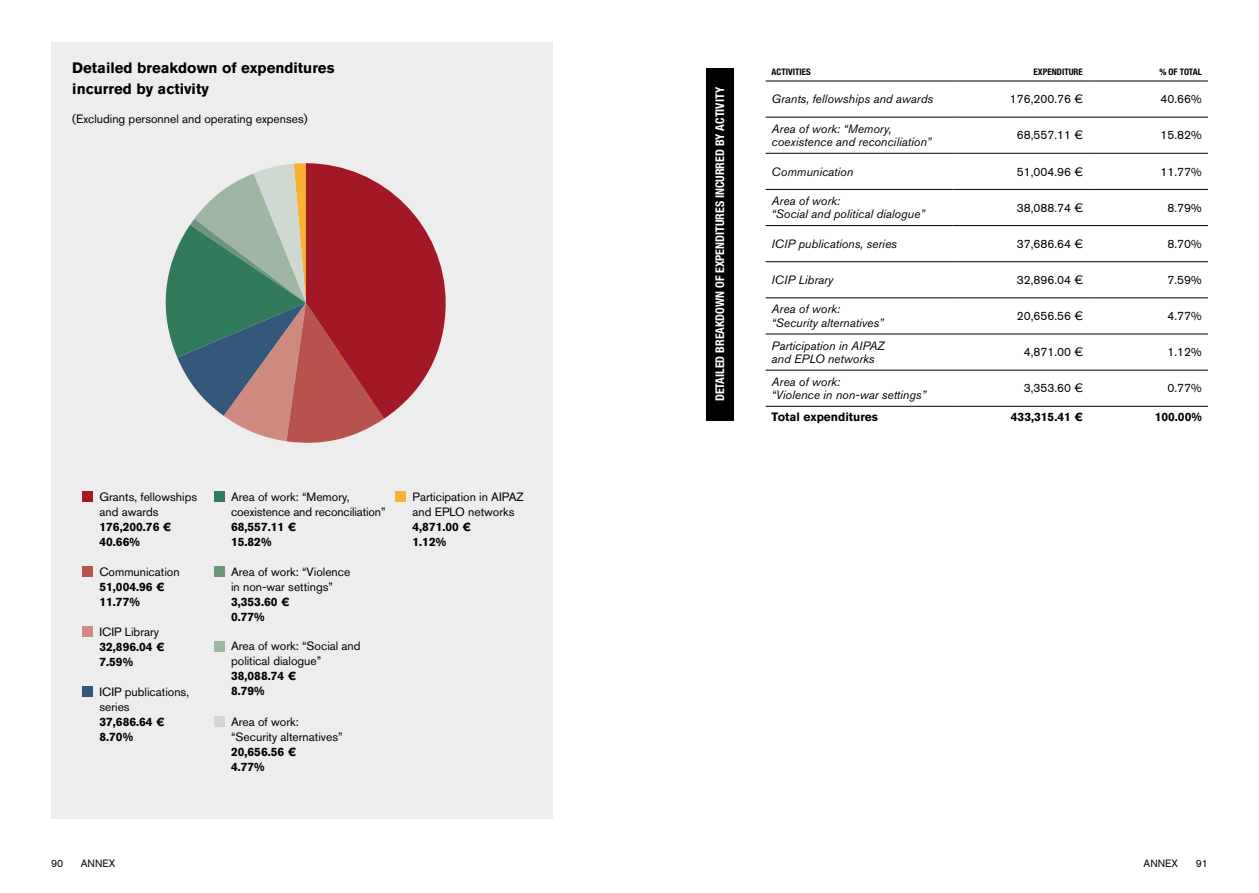
<style>
.page{position:relative;width:1259px;height:893px;background:#fff}
.page>*{position:absolute;margin:0;border:0;box-sizing:border-box;transform-origin:0 0}
.t1{font:700 15px/21px "Akzidenz Grotesk BQ";color:#000}
.t2{font:12px/15px "Akzidenz Grotesk BQ";color:#000}
.t3{font:italic 12px/13.5px "Akzidenz Grotesk BQ";color:#000}
.t4{font:700 12px/15px "Akzidenz Grotesk BQ";color:#000}
.t5{font:700 condensed 12px "Helvetica Neue LT Std";color:#fff}
.t6{font:10.5px "Akzidenz Grotesk BQ";color:#000}
.t7{font:700 condensed 9px "Helvetica Neue LT Std";color:#000}
</style>
<div class="page">
<div style="left:51px;top:43px;width:502px;height:776px;background:#ededed"></div>
<div style="left:82px;top:491px;width:11px;height:11px;background:#a21927"></div>
<div style="left:82px;top:626px;width:11px;height:11px;background:#ce8a7f"></div>
<div style="left:82px;top:566px;width:11px;height:11px;background:#b7524c"></div>
<div style="left:82px;top:686px;width:11px;height:11px;background:#34587c"></div>
<div style="left:214px;top:491px;width:11px;height:11px;background:#327a5c"></div>
<div style="left:214px;top:641px;width:11px;height:10px;background:#9fb6a5"></div>
<div style="left:214px;top:566px;width:11px;height:11px;background:#6d967e"></div>
<div style="left:214px;top:716px;width:11px;height:11px;background:#d0d9d1"></div>
<div style="left:395px;top:491px;width:11px;height:11px;background:#f9b234"></div>
<svg style="left:165px;top:163px;width:281px;height:280px"></svg>
<hr style="left:765px;top:117px;width:187px;height:1px;background:#000">
<hr style="left:952px;top:117px;width:137px;height:1px;background:#000">
<hr style="left:1089px;top:117px;width:119px;height:1px;background:#000">
<hr style="left:765px;top:153px;width:187px;height:1px;background:#000">
<hr style="left:952px;top:153px;width:137px;height:1px;background:#000">
<hr style="left:1089px;top:153px;width:119px;height:1px;background:#000">
<hr style="left:765px;top:189px;width:187px;height:1px;background:#000">
<hr style="left:952px;top:189px;width:137px;height:1px;background:#000">
<hr style="left:1089px;top:189px;width:119px;height:1px;background:#000">
<hr style="left:765px;top:225px;width:187px;height:1px;background:#000">
<hr style="left:952px;top:225px;width:137px;height:1px;background:#000">
<hr style="left:1089px;top:225px;width:119px;height:1px;background:#000">
<hr style="left:765px;top:261px;width:187px;height:1px;background:#000">
<hr style="left:952px;top:261px;width:137px;height:1px;background:#000">
<hr style="left:1089px;top:261px;width:119px;height:1px;background:#000">
<hr style="left:765px;top:298px;width:187px;height:1px;background:#000">
<hr style="left:952px;top:298px;width:137px;height:1px;background:#000">
<hr style="left:1089px;top:298px;width:119px;height:1px;background:#000">
<hr style="left:765px;top:334px;width:187px;height:1px;background:#000">
<hr style="left:952px;top:334px;width:137px;height:1px;background:#000">
<hr style="left:1089px;top:334px;width:119px;height:1px;background:#000">
<hr style="left:765px;top:370px;width:187px;height:1px;background:#000">
<hr style="left:952px;top:370px;width:137px;height:1px;background:#000">
<hr style="left:1089px;top:370px;width:119px;height:1px;background:#000">
<hr style="left:765px;top:406px;width:187px;height:1px;background:#000">
<hr style="left:952px;top:406px;width:137px;height:1px;background:#000">
<hr style="left:1089px;top:406px;width:119px;height:1px;background:#000">
<hr style="left:765px;top:81px;width:187px;height:1px;background:#000">
<hr style="left:952px;top:81px;width:137px;height:1px;background:#000">
<hr style="left:1089px;top:81px;width:119px;height:1px;background:#000">
<div style="left:706px;top:68px;width:27px;height:353px;background:#000"></div>
<p class="t1" style="left:72px;top:57px;width:264px">Detailed breakdown of expenditures incurred by activity</p>
<p class="t2" style="left:72px;top:111px;width:237px">(Excluding personnel and operating expenses)</p>
<p class="t2" style="left:99px;top:489px;width:99px">Grants, fellowships and awards</p>
<p class="t4" style="left:99px;top:519px;width:73px">176,200.76 €<br>40.66%</p>
<p class="t2" style="left:99px;top:564px;width:82px">Communication</p>
<p class="t4" style="left:99px;top:579px;width:67px">51,004.96 €<br>11.77%</p>
<p class="t2" style="left:99px;top:624px;width:61px">ICIP Library</p>
<p class="t4" style="left:99px;top:639px;width:67px">32,896.04 €<br>7.59%</p>
<p class="t2" style="left:99px;top:684px;width:91px">ICIP publications, series</p>
<p class="t4" style="left:99px;top:714px;width:67px">37,686.64 €<br>8.70%</p>
<p class="t2" style="left:231px;top:489px;width:156px">Area of work: “Memory, coexistence and reconciliation”</p>
<p class="t4" style="left:231px;top:519px;width:67px">68,557.11 €<br>15.82%</p>
<p class="t2" style="left:231px;top:564px;width:121px">Area of work: “Violence in non-war settings”</p>
<p class="t4" style="left:231px;top:594px;width:60px">3,353.60 €<br>0.77%</p>
<p class="t2" style="left:231px;top:639px;width:131px">Area of work: “Social and political dialogue”</p>
<p class="t4" style="left:231px;top:669px;width:67px">38,088.74 €<br>8.79%</p>
<p class="t2" style="left:231px;top:714px;width:113px">Area of work: “Security alternatives”</p>
<p class="t4" style="left:231px;top:744px;width:67px">20,656.56 €<br>4.77%</p>
<p class="t2" style="left:412px;top:489px;width:113px">Participation in AIPAZ and EPLO networks</p>
<p class="t4" style="left:412px;top:519px;width:60px">4,871.00 €<br>1.12%</p>
<p class="t5" style="left:712px;top:401px;width:316px;rotate:-90deg">DETAILED BREAKDOWN OF EXPENDITURES INCURRED BY ACTIVITY</p>
<p class="t7" style="left:771px;top:66px;width:41px">ACTIVITIES</p>
<p class="t7" style="left:1033px;top:66px;width:51px">EXPENDITURE</p>
<p class="t7" style="left:1159px;top:66px;width:44px">% OF TOTAL</p>
<p class="t3" style="left:771px;top:92px;width:163px">Grants, fellowships and awards</p>
<p class="t2" style="left:1009px;top:92px;width:75px">176,200.76 €</p>
<p class="t2" style="left:1160px;top:92px;width:43px">40.66%</p>
<p class="t3" style="left:771px;top:122px;width:161px">Area of work: “Memory, coexistence and reconciliation”</p>
<p class="t2" style="left:1016px;top:128px;width:68px">68,557.11 €</p>
<p class="t2" style="left:1160px;top:128px;width:43px">15.82%</p>
<p class="t3" style="left:771px;top:165px;width:83px">Communication</p>
<p class="t2" style="left:1016px;top:164px;width:68px">51,004.96 €</p>
<p class="t2" style="left:1160px;top:164px;width:43px">11.77%</p>
<p class="t3" style="left:771px;top:194px;width:154px">Area of work:<br>“Social and political dialogue”</p>
<p class="t2" style="left:1016px;top:200px;width:68px">38,088.74 €</p>
<p class="t2" style="left:1167px;top:200px;width:36px">8.79%</p>
<p class="t3" style="left:771px;top:237px;width:127px">ICIP publications, series</p>
<p class="t2" style="left:1016px;top:236px;width:68px">37,686.64 €</p>
<p class="t2" style="left:1167px;top:236px;width:36px">8.70%</p>
<p class="t3" style="left:771px;top:273px;width:63px">ICIP Library</p>
<p class="t2" style="left:1016px;top:272px;width:68px">32,896.04 €</p>
<p class="t2" style="left:1167px;top:272px;width:36px">7.59%</p>
<p class="t3" style="left:771px;top:302px;width:113px">Area of work: “Security alternatives”</p>
<p class="t2" style="left:1016px;top:308px;width:68px">20,656.56 €</p>
<p class="t2" style="left:1167px;top:308px;width:36px">4.77%</p>
<p class="t3" style="left:771px;top:339px;width:115px">Participation in AIPAZ and EPLO networks</p>
<p class="t2" style="left:1023px;top:345px;width:61px">4,871.00 €</p>
<p class="t2" style="left:1167px;top:345px;width:36px">1.12%</p>
<p class="t3" style="left:771px;top:375px;width:156px">Area of work:<br>“Violence in non-war settings”</p>
<p class="t2" style="left:1023px;top:381px;width:61px">3,353.60 €</p>
<p class="t2" style="left:1167px;top:381px;width:36px">0.77%</p>
<p class="t4" style="left:771px;top:409px;width:108px">Total expenditures</p>
<p class="t4" style="left:1011px;top:409px;width:73px">433,315.41 €</p>
<p class="t4" style="left:1154px;top:409px;width:49px">100.00%</p>
<p class="t6" style="left:81px;top:858px;width:36px">ANNEX</p>
<p class="t6" style="left:1143px;top:858px;width:36px">ANNEX</p>
<p class="t6" style="left:51px;top:858px;width:14px">90</p>
<p class="t6" style="left:1195px;top:858px;width:14px">91</p>
</div>
